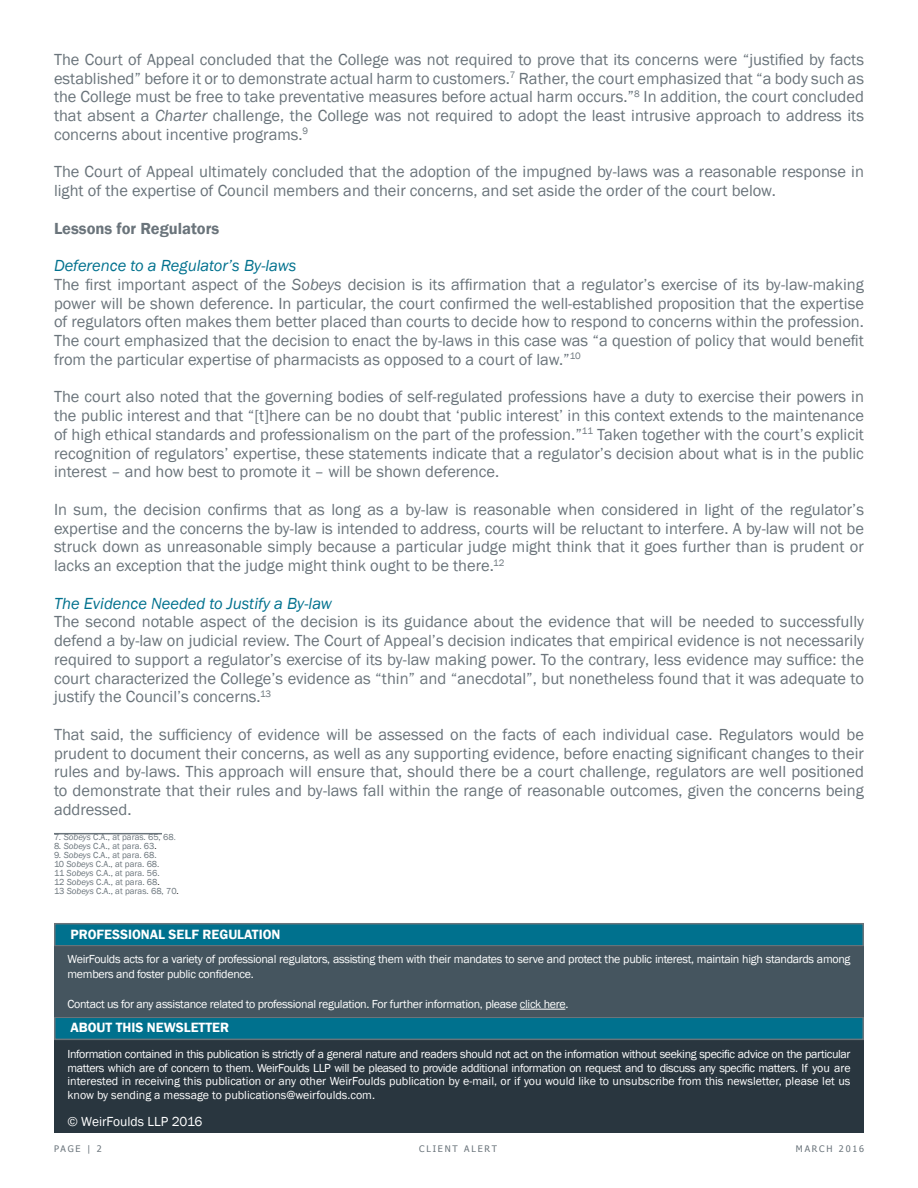
<style>
.page{position:relative;width:918px;height:1188px;background:#fff}
.page>*{position:absolute;margin:0;border:0;box-sizing:border-box;transform-origin:0 0}
.t1{font:16.5px/18.8px "Franklin Gothic";color:#6a747b;text-align:justify}
.t2{font:italic 16.5px "Franklin Gothic";color:#00718e}
.t3{font:600 16.5px "Franklin Gothic";color:#6a747b}
.t4{font:600 13.8px "Franklin Gothic";color:#fff}
.t5{font:13.5px "Franklin Gothic";color:#fff}
.t6{font:12px/13.5px "Franklin Gothic";letter-spacing:-.025em;color:#fff;text-align:justify}
.t7{font:9px/8.9px "Franklin Gothic";color:#6a747b}
.t8{font:9px "Tahoma";letter-spacing:.2em;color:#6a747b}
.s1{font-style:italic}
.s2{font-style:italic;color:#00718e}
.s3{font-family:"Minion Pro"}
.s4{color:#231f20}
</style>
<div class="page">
<hr style="left:54px;top:833px;width:108px;height:1px;background:#6a747b">
<div style="left:54px;top:923px;width:810px;height:210px;background:#29363f"></div>
<div style="left:54px;top:1017px;width:810px;height:23px;background:#00718e;border:2px solid #6a747b"></div>
<div style="left:54px;top:947px;width:810px;height:69px;background:#45555f"></div>
<hr style="left:520px;top:1009px;width:45px;height:1px;background:#fff">
<div style="left:54px;top:923px;width:810px;height:24px;background:#00718e;border:2px solid #6a747b"></div>
<p class="t1" style="left:54px;top:50px;width:812px">The Court of Appeal concluded that the College was not required to prove that its concerns were “justified by facts established” before it or to demonstrate actual harm to customers.<sup>7</sup> Rather, the court emphasized that “a body such as the College must be free to take preventative measures before actual harm occurs.”<sup>8</sup> In addition, the court concluded that absent a <span class="s1">Charter</span> challenge, the College was not required to adopt the least intrusive approach to address its concerns about incentive programs.<sup>9</sup></p>
<p class="t1" style="left:54px;top:163px;width:812px">The Court of Appeal ultimately concluded that the adoption of the impugned by-laws was a reasonable response in light of the expertise of Council members and their concerns, and set aside the order of the court below.</p>
<p class="t3" style="left:54px;top:218px;width:167px">Lessons for Regulators</p>
<p class="t1" style="left:54px;top:257px;width:812px;text-align:left"><span class="s2">Deference to a Regulator’s By-laws<br></span>The first important aspect of the <span class="s1">Sobeys</span> decision is its affirmation that a regulator’s exercise of its by-law-making power will be shown deference. In particular, the court confirmed the well-established proposition that the expertise of regulators often makes them better placed than courts to decide how to respond to concerns within the profession.<br>The court emphasized that the decision to enact the by-laws in this case was “a question of policy that would benefit from the particular expertise of pharmacists as opposed to a court of law.”<sup>10</sup></p>
<p class="t1" style="left:54px;top:388px;width:812px">The court also noted that the governing bodies of self-regulated professions have a duty to exercise their powers in the public interest and that “[t]here can be no doubt that ‘public interest’ in this context extends to the maintenance of high ethical standards and professionalism on the part of the profession.”<sup>11</sup> Taken together with the court’s explicit recognition of regulators’ expertise, these statements indicate that a regulator’s decision about what is in the public interest – and how best to promote it – will be shown deference.</p>
<p class="t1" style="left:54px;top:500px;width:812px">In sum, the decision confirms that as long as a by-law is reasonable when considered in light of the regulator’s expertise and the concerns the by-law is intended to address, courts will be reluctant to interfere. A by-law will not be struck down as unreasonable simply because a particular judge might think that it goes further than is prudent or lacks an exception that the judge might think ought to be there.<sup>12</sup></p>
<p class="t2" style="left:54px;top:593px;width:280px">The Evidence Needed to Justify a By-law</p>
<p class="t1" style="left:54px;top:613px;width:812px">The second notable aspect of the decision is its guidance about the evidence that will be needed to successfully defend a by-law on judicial review. The Court of Appeal’s decision indicates that empirical evidence is not necessarily required to support a regulator’s exercise of its by-law making power. To the contrary, less evidence may suffice: the court characterized the College’s evidence as “thin” and “anecdotal”, but nonetheless found that it was adequate to justify the Council’s concerns.<sup>13</sup></p>
<p class="t1" style="left:54px;top:725px;width:812px">That said, the sufficiency of evidence will be assessed on the facts of each individual case. Regulators would be prudent to document their concerns, as well as any supporting evidence, before enacting significant changes to their rules and by-laws. This approach will ensure that, should there be a court challenge, regulators are well positioned to demonstrate that their rules and by-laws fall within the range of reasonable outcomes, given the concerns being addressed.</p>
<p class="t7" style="left:54px;top:833px;width:123px">7<span class="s1">. Sobeys</span> C.A., at paras. 65, 68<span class="s3">.</span></p>
<p class="t7" style="left:54px;top:842px;width:104px">8<span class="s1">. Sobeys</span> C.A., at para. 63<span class="s4">.</span></p>
<p class="t7" style="left:54px;top:851px;width:126px">9<span class="s1">. Sobeys</span> C.A., at para. 68.<br>10 <span class="s1">Sobeys</span> C.A., at para. 68.<br>11 <span class="s1">Sobeys</span> C.A., at para. 56.<br>12 <span class="s1">Sobeys</span> C.A., at para. 68<span class="s4">.<br></span>13 <span class="s1">Sobeys</span> C.A., at paras. 68, 70<span class="s4">.</span></p>
<p class="t4" style="left:70px;top:926px;width:211px">PROFESSIONAL SELF REGULATION</p>
<p class="t6" style="left:68px;top:952px;width:784px;line-height:14.4px">WeirFoulds acts for a variety of professional regulators, assisting them with their mandates to serve and protect the public interest, maintain high standards among members and foster public confidence.</p>
<p class="t6" style="left:68px;top:998px;width:502px">Contact us for any assistance related to professional regulation. For further information, please click here.</p>
<p class="t4" style="left:70px;top:1019px;width:160px">ABOUT THIS NEWSLETTER</p>
<p class="t6" style="left:68px;top:1048px;width:785px">Information contained in this publication is strictly of a general nature and readers should not act on the information without seeking specific advice on the particular matters which are of concern to them. WeirFoulds LLP will be pleased to provide additional information on request and to discuss any specific matters. If you are interested in receiving this publication or any other WeirFoulds publication by e-mail, or if you would like to unsubscribe from this newsletter, please let us know by sending a message to publications@weirfoulds.com.</p>
<p class="t5" style="left:68px;top:1113px;width:136px">© WeirFoulds LLP 2016</p>
<p class="t8" style="left:54px;top:1143px;width:49px">PAGE | 2</p>
<p class="t8" style="left:419px;top:1143px;width:79px">CLIENT ALERT</p>
<p class="t8" style="left:796px;top:1143px;width:70px">MARCH 2016</p>
</div>
